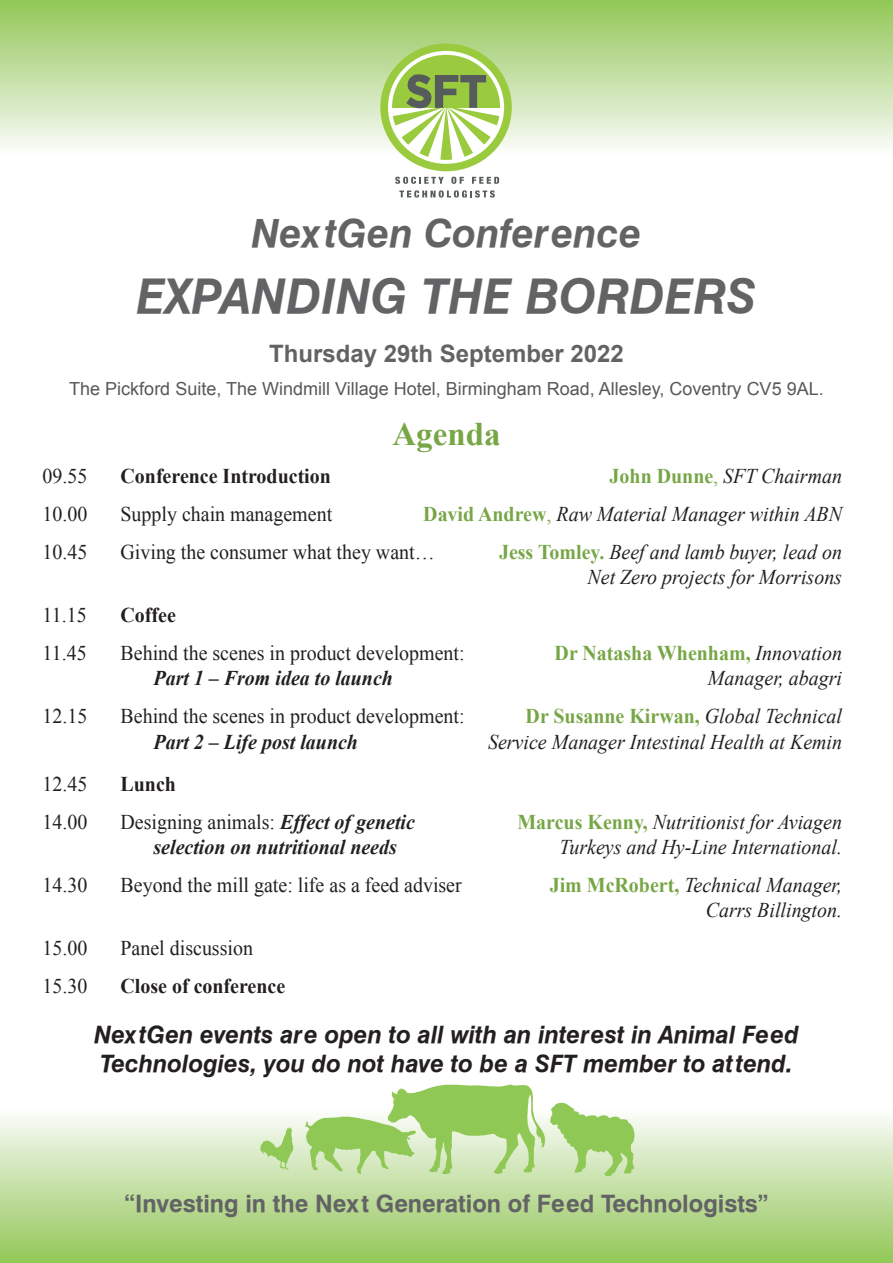
<style>
.page{position:relative;width:893px;height:1263px;background:#fff}
.page>*{position:absolute;margin:0;border:0;box-sizing:border-box;transform-origin:0 0}
.t1{font:italic 700 48px "Halvett";color:#636366}
.t2{font:italic 700 39px "Halvett";color:#636366}
.t3{font:700 33px "Times New Roman";color:#77a646}
.t4{font:italic 700 24px/28.8px "Halvett";color:#231f20}
.t5{font:700 24px "Halvett";color:#636366}
.t6{font:700 24px "Arial";color:#636366}
.t7{font:italic 21px/25.2px "Times New Roman";color:#231f20;text-align:right;scale:.95 1}
.t8{font:21px "Times New Roman";color:#231f20;scale:.95 1}
.t9{font:italic 700 21px "Times New Roman";color:#231f20;scale:.95 1}
.t10{font:700 21px "Times New Roman";color:#77a646;scale:.95 1}
.t11{font:700 21px "Times New Roman";color:#231f20;scale:.95 1}
.t12{font:18px "Arial";color:#57585a}
.s1{font-weight:700;font-style:normal;color:#77a646}
.s2{font-style:normal;color:#77a646}
.s3{font-weight:400;font-style:italic;color:#231f20}
.s4{font-weight:700;font-style:italic}
</style>
<div class="page">
<div style="left:0;top:1108px;width:893px;height:155px;background:linear-gradient(to bottom,#fcfcfb,#92c657)"></div>
<div style="left:0;top:0;width:893px;height:155px;background:linear-gradient(to bottom,#91c656,#fbfcfa)"></div>
<svg style="left:305px;top:1085px;width:329px;height:91px"></svg>
<svg style="left:260px;top:1127px;width:33px;height:43px"></svg>
<div style="left:380px;top:43px;width:132px;height:128px;background:#9acb3e;border-radius:50%"></div>
<svg style="left:388px;top:51px;width:116px;height:113px"></svg>
<div style="left:392px;top:55px;width:108px;height:105px;background:#9acb3e;border-radius:50%"></div>
<svg style="left:395px;top:177px;width:49px;height:7px"></svg>
<svg style="left:451px;top:177px;width:13px;height:7px"></svg>
<svg style="left:472px;top:177px;width:27px;height:7px"></svg>
<svg style="left:399px;top:190px;width:96px;height:8px"></svg>
<svg style="left:391px;top:72px;width:110px;height:90px"></svg>
<h2 class="t2" style="left:251px;top:209px;width:392px">NextGen Conference</h2>
<h1 class="t1" style="left:136px;top:267px;width:622px">EXPANDING THE BORDERS</h1>
<p class="t6" style="left:269px;top:338px;width:356px">Thursday 29th September 2022</p>
<p class="t12" style="left:69px;top:376px;width:756px">The Pickford Suite, The Windmill Village Hotel, Birmingham Road, Allesley, Coventry CV5 9AL.</p>
<h3 class="t3" style="left:392px;top:411px;width:110px">Agenda</h3>
<p class="t8" style="left:43px;top:462px;width:49px">09.55</p>
<p class="t11" style="left:121px;top:462px;width:223px">Conference Introduction</p>
<p class="t7" style="left:610px;top:463px;width:246px"><span class="s1">John Dunne</span><span class="s2">,</span> SFT Chairman</p>
<p class="t8" style="left:43px;top:500px;width:49px">10.00</p>
<p class="t8" style="left:121px;top:500px;width:224px">Supply chain management</p>
<p class="t7" style="left:423px;top:501px;width:442px"><span class="s1">David Andrew</span><span class="s2">,</span> Raw Material Manager within ABN</p>
<p class="t8" style="left:43px;top:538px;width:49px">10.45</p>
<p class="t8" style="left:121px;top:538px;width:332px">Giving the consumer what they want…</p>
<p class="t7" style="left:499px;top:539px;width:363px"><span class="s1">Jess Tomley.</span> Beef and lamb buyer, lead on<br>Net Zero projects for Morrisons</p>
<p class="t8" style="left:43px;top:601px;width:48px">11.15</p>
<p class="t11" style="left:121px;top:601px;width:60px">Coffee</p>
<p class="t8" style="left:43px;top:639px;width:48px">11.45</p>
<p class="t8" style="left:121px;top:639px;width:364px">Behind the scenes in product development:</p>
<p class="t10" style="left:555px;top:639px;width:304px">Dr Natasha Whenham, <span class="s3">Innovation</span></p>
<p class="t9" style="left:154px;top:664px;width:254px">Part 1 – From idea to launch</p>
<p class="t7" style="left:708px;top:665px;width:143px">Manager, abagri</p>
<p class="t8" style="left:43px;top:702px;width:49px">12.15</p>
<p class="t8" style="left:121px;top:702px;width:364px">Behind the scenes in product development:</p>
<p class="t10" style="left:526px;top:702px;width:335px">Dr Susanne Kirwan, <span class="s3">Global Technical</span></p>
<p class="t9" style="left:154px;top:727px;width:217px">Part 2 – Life post launch</p>
<p class="t7" style="left:488px;top:728px;width:374px">Service Manager Intestinal Health at Kemin</p>
<p class="t8" style="left:43px;top:770px;width:49px">12.45</p>
<p class="t11" style="left:121px;top:769px;width:60px">Lunch</p>
<p class="t8" style="left:43px;top:808px;width:49px">14.00</p>
<p class="t8" style="left:121px;top:808px;width:311px">Designing animals: <span class="s4">Effect of genetic</span></p>
<p class="t7" style="left:517px;top:809px;width:343px"><span class="s1">Marcus Kenny,</span> Nutritionist for Aviagen</p>
<p class="t9" style="left:154px;top:832px;width:258px">selection on nutritional needs</p>
<p class="t7" style="left:559px;top:834px;width:299px">Turkeys and Hy-Line International.</p>
<p class="t8" style="left:43px;top:871px;width:49px">14.30</p>
<p class="t8" style="left:121px;top:871px;width:361px">Beyond the mill gate: life as a feed adviser</p>
<p class="t7" style="left:550px;top:872px;width:309px"><span class="s1">Jim McRobert,</span> Technical Manager,<br>Carrs Billington.</p>
<p class="t8" style="left:43px;top:934px;width:49px">15.00</p>
<p class="t8" style="left:121px;top:934px;width:141px">Panel discussion</p>
<p class="t8" style="left:43px;top:972px;width:49px">15.30</p>
<p class="t11" style="left:121px;top:971px;width:175px">Close of conference</p>
<p class="t4" style="left:94px;top:1020px;width:706px">NextGen events are open to all with an interest in Animal Feed<br>Technologies, you do not have to be a SFT member to attend.</p>
<p class="t5" style="left:125px;top:1189px;width:645px">“Investing in the Next Generation of Feed Technologists”</p>
</div>
